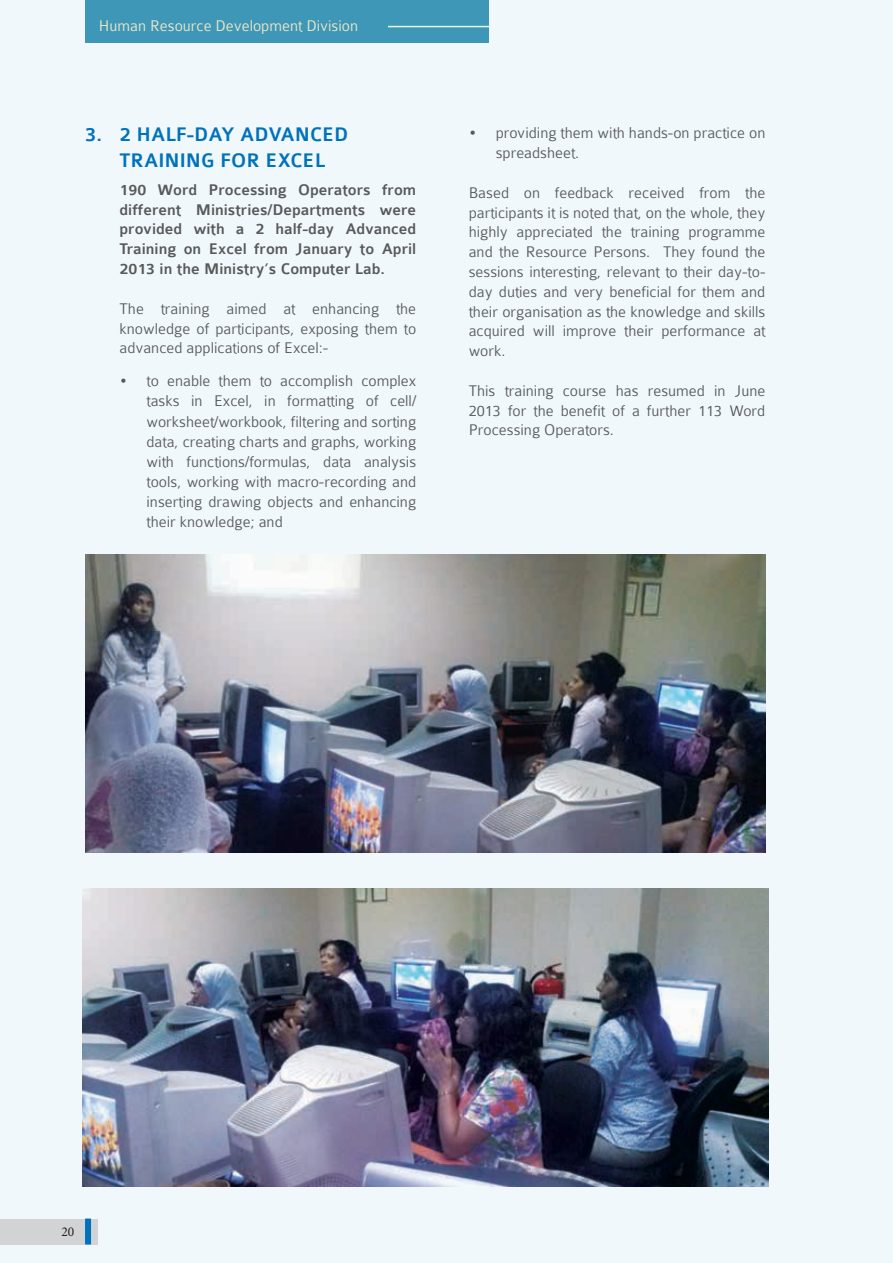
<style>
.page{position:relative;width:893px;height:1263px;background:#f1f8fc}
.page>*{position:absolute;margin:0;border:0;box-sizing:border-box;transform-origin:0 0}
.t1{font:500 21px/25.2px "Colaborate";color:#0072bc}
.t2{font:300 16.5px/19.8px "Colaborate";color:#58595b;text-align:justify}
.t3{font:500 16.5px/19.8px "Colaborate";color:#58595b;text-align:justify}
.t4{font:300 16.5px "Colaborate";color:#f1e9c7}
.t5{font:13.5px "Minion Pro";color:#231f20}
</style>
<div class="page">
<img style="left:82px;top:889px;width:686px;height:297px">
<img style="left:85px;top:555px;width:680px;height:298px">
<div style="left:0;top:1218px;width:97px;height:26px;background:#d1d3d4"></div>
<div style="left:85px;top:1218px;width:6px;height:26px;background:#0072bc"></div>
<div style="left:85px;top:0;width:404px;height:43px;background:#3e97b7"></div>
<hr style="left:388px;top:26px;width:101px;height:1px;background:#e7f2fb">
<p class="t4" style="left:99px;top:17px;width:261px">Human Resource Development Division</p>
<p class="t1" style="left:120px;top:123px;width:230px;text-indent:56px">f-day Advance d<br>Training for Excel</p>
<p class="t3" style="left:120px;top:180px;width:298px">190 Word Processing Operators from different Ministries/Departments were provided with a 2 half-day Advanced Training on Excel from January to April 2013 in the Ministry’s Computer Lab.</p>
<p class="t2" style="left:120px;top:299px;width:298px">The training aimed at enhancing the knowledge of participants, exposing them to advanced applications of Excel:-</p>
<p class="t2" style="left:147px;top:371px;width:271px;text-indent:-27px">• to enable them to accomplish complex tasks in Excel, in formatting of cell/ worksheet/workbook, filtering and sorting data, creating charts and graphs, working with functions/formulas, data analysis tools, working with macro-recording and inserting drawing objects and enhancing their knowledge; and</p>
<p class="t1" style="left:85px;top:123px;width:65px">3. 2 hal</p>
<p class="t2" style="left:496px;top:123px;width:271px;text-indent:-27px">• providing them with hands-on practice on spreadsheet.</p>
<p class="t2" style="left:469px;top:183px;width:298px">Based on feedback received from the participants it is noted that, on the whole, they highly appreciated the training programme and the Resource Persons. They found the sessions interesting, relevant to their day-to&shy;day duties and very beneficial for them and their organisation as the knowledge and skills acquired will improve their performance at work.</p>
<p class="t2" style="left:469px;top:381px;width:298px">This training course has resumed in June 2013 for the benefit of a further 113 Word Processing Operators.</p>
<p class="t5" style="left:61px;top:1223px;width:14px">20</p>
</div>
